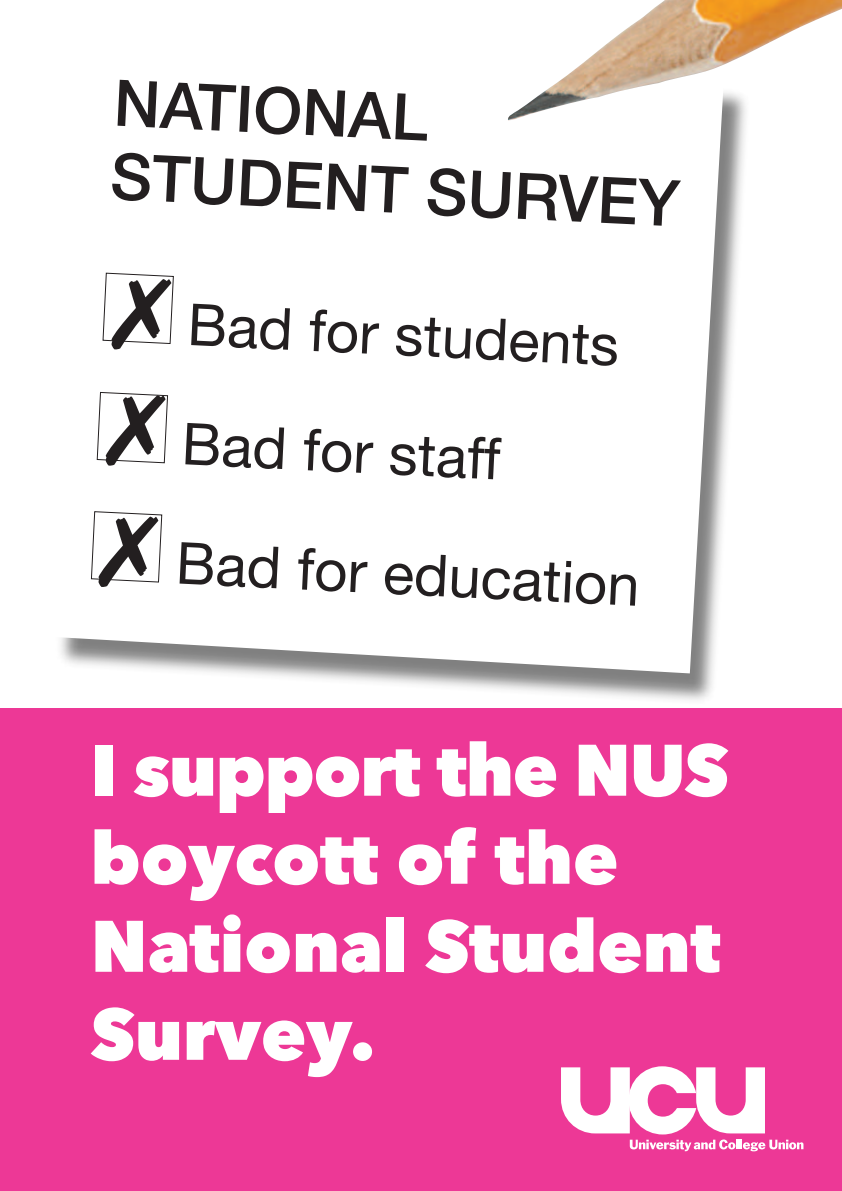
<style>
.page{position:relative;width:842px;height:1191px;background:#fff}
.page>*{position:absolute;margin:0;border:0;box-sizing:border-box;transform-origin:0 0}
.t1{font:800 72px/88px "Avenir Next";color:#fff}
.t2{font:500 64.4px/73px "Helvetica Neue";color:#231f20}
.t3{font:58px/119.4px "Helvetica Neue";color:#231f20}
</style>
<div class="page">
<img style="left:233px;top:120px;width:513px;height:580px">
<svg style="left:61px;top:120px;width:663px;height:553px"></svg>
<div style="left:0;top:709px;width:842px;height:482px;background:#ed3896"></div>
<svg style="left:561px;top:1066px;width:242px;height:85px"></svg>
<img style="left:508px;top:0;width:334px;height:120px">
<svg style="left:102px;top:272px;width:72px;height:80px"></svg>
<svg style="left:96px;top:391px;width:73px;height:77px"></svg>
<svg style="left:90px;top:510px;width:73px;height:79px"></svg>
<p class="t2" style="left:116px;top:64px;width:571px;rotate:3deg">NATIONAL<br>STUDENT SURVEY</p>
<p class="t3" style="left:191px;top:263px;width:466px;rotate:3deg">Bad for students<br>Bad for staff<br>Bad for education</p>
<p class="t1" style="left:91px;top:725px;width:640px">I support the NUS boycott of the<br>National Student<br>Survey.</p>
</div>
